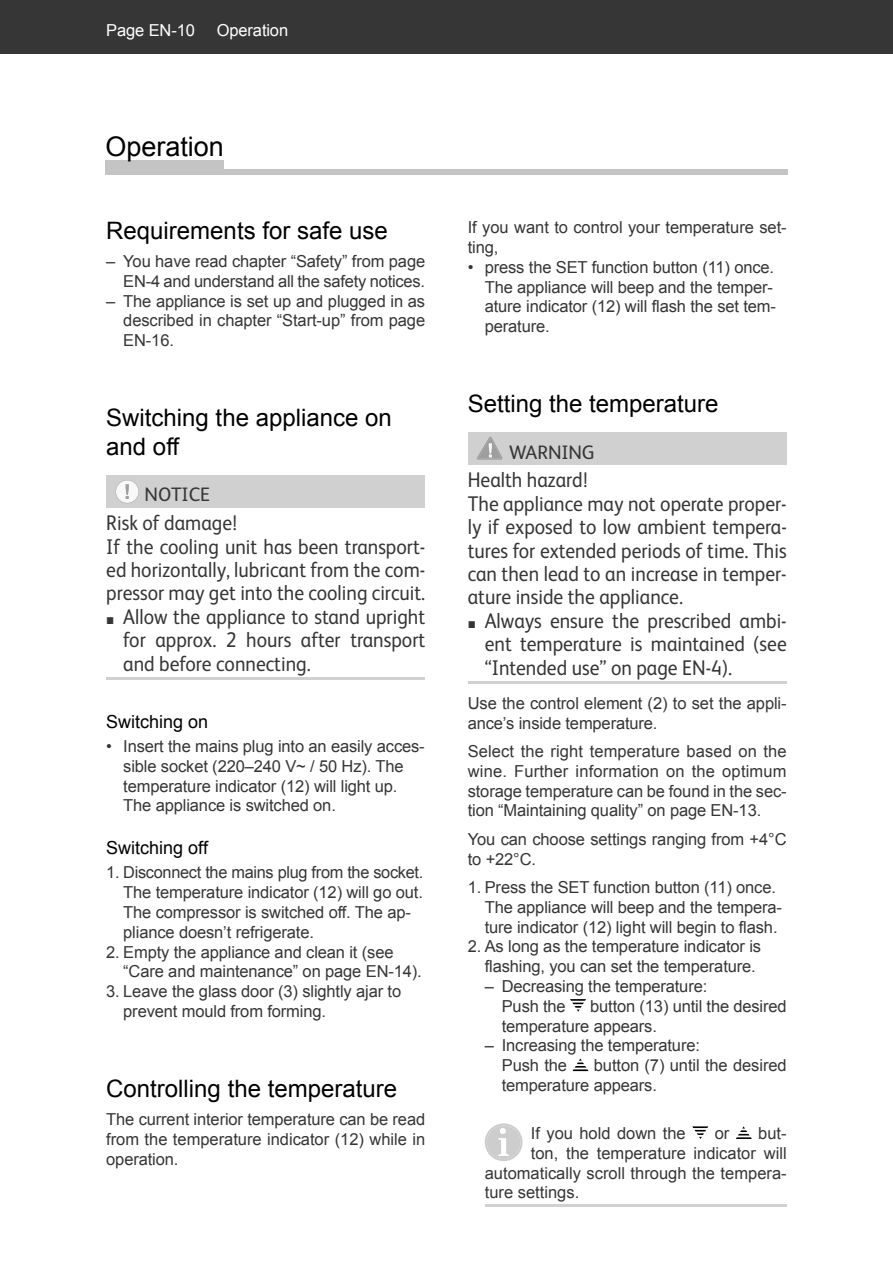
<style>
.page{position:relative;width:893px;height:1263px;background:#fff}
.page>*{position:absolute;margin:0;border:0;box-sizing:border-box;transform-origin:0 0}
.t1{font:27px "Arial";color:#000}
.t2{font:24px/28.8px "Arial";color:#000}
.t3{font:21.3px/23.4px "FS Albert";color:#363636;scale:.92 1}
.t4{font:19.5px "FS Albert";letter-spacing:-.005em;color:#363636}
.t5{font:18px "Arial";color:#000}
.t6{font:16.5px/19.8px "Arial";letter-spacing:-.01em;color:#363636}
.t7{font:16.5px "Arial";letter-spacing:-.01em;color:#fff}
.s1{font-family:"Arial";font-size:14.7px}
</style>
<div class="page">
<div style="left:0;top:0;width:893px;height:54px;background:#363636"></div>
<div style="left:106px;top:475px;width:319px;height:33px;background:#d0d0d0"></div>
<hr style="left:106px;top:677px;width:319px;height:3px;background:#d0d0d0">
<svg style="left:116px;top:480px;width:23px;height:23px"></svg>
<div style="left:105px;top:161px;width:119px;height:12px;background:#c4c4c4"></div>
<div style="left:105px;top:169px;width:682px;height:6px;background:#c4c4c4"></div>
<div style="left:468px;top:432px;width:319px;height:33px;background:#d0d0d0"></div>
<hr style="left:468px;top:681px;width:319px;height:3px;background:#d0d0d0">
<hr style="left:485px;top:1204px;width:302px;height:3px;background:#d0d0d0">
<svg style="left:477px;top:437px;width:25px;height:23px"></svg>
<svg style="left:570px;top:999px;width:16px;height:13px"></svg>
<svg style="left:572px;top:1059px;width:16px;height:12px"></svg>
<svg style="left:485px;top:1123px;width:37px;height:38px"></svg>
<svg style="left:692px;top:1126px;width:16px;height:13px"></svg>
<svg style="left:736px;top:1126px;width:16px;height:13px"></svg>
<p class="t7" style="left:106px;top:22px;width:90px">Page EN-10</p>
<p class="t7" style="left:217px;top:22px;width:73px">Operation</p>
<h1 class="t1" style="left:105px;top:131px;width:120px">Operation</h1>
<h2 class="t2" style="left:106px;top:216px;width:283px">Requirements for safe use</h2>
<p class="t6" style="left:106px;top:251px;width:320px;text-align:right">– You have read chapter “Safety” from page<br>EN-4 and understand all the safety notices.</p>
<p class="t6" style="left:123px;top:291px;width:303px;text-align:justify;text-indent:-17px">– The appliance is set up and plugged in as described in chapter “Start-up” from page EN-16.</p>
<h2 class="t2" style="left:106px;top:403px;width:287px">Switching the appliance on and off</h2>
<p class="t4" style="left:145px;top:487px;width:67px">NOTICE</p>
<p class="t3" style="left:106px;top:513px;width:348px">Risk of damage!<br>If the cooling unit has been transport&shy;ed horizontally, lubricant from the com&shy;pressor may get into the cooling circuit.</p>
<p class="t3" style="left:123px;top:607px;width:330px;text-align:justify;text-indent:-17px"><span class="s1">■</span> Allow the appliance to stand upright for approx. 2 hours after transport and before connecting.</p>
<p class="t5" style="left:106px;top:712px;width:104px">Switching on</p>
<p class="t6" style="left:123px;top:736px;width:303px;text-indent:-17px">• Insert the mains plug into an easily acces&shy;sible socket (220–240 V~ / 50 Hz). The temperature indicator (12) will light up.<br>The appliance is switched on.</p>
<p class="t5" style="left:106px;top:838px;width:103px">Switching off</p>
<p class="t6" style="left:123px;top:863px;width:302px;text-indent:-17px">1. Disconnect the mains plug from the socket.<br>The temperature indicator (12) will go out.<br>The compressor is switched off. The ap&shy;pliance doesn’t refrigerate.</p>
<p class="t6" style="left:123px;top:942px;width:300px;text-indent:-17px">2. Empty the appliance and clean it (see “Care and maintenance” on page EN-14).</p>
<p class="t6" style="left:123px;top:982px;width:279px;text-indent:-17px">3. Leave the glass door (3) slightly ajar to prevent mould from forming.</p>
<h2 class="t2" style="left:106px;top:1074px;width:292px">Controlling the temperature</h2>
<p class="t6" style="left:106px;top:1109px;width:320px;text-align:justify">The current interior temperature can be read from the temperature indicator (12) while in operation.</p>
<p class="t6" style="left:468px;top:218px;width:320px">If you want to control your temperature set&shy;ting,</p>
<p class="t6" style="left:485px;top:257px;width:293px;text-indent:-17px">• press the SET function button (11) once.<br>The appliance will beep and the temper&shy;ature indicator (12) will flash the set tem&shy;perature.</p>
<h2 class="t2" style="left:468px;top:389px;width:252px">Setting the temperature</h2>
<p class="t4" style="left:509px;top:445px;width:87px">WARNING</p>
<p class="t3" style="left:468px;top:470px;width:348px">Health hazard!<br>The appliance may not operate proper&shy;ly if exposed to low ambient tempera&shy;tures for extended periods of time. This can then lead to an increase in temper&shy;ature inside the appliance.</p>
<p class="t3" style="left:485px;top:611px;width:330px;text-align:justify;text-indent:-17px"><span class="s1">■</span> Always ensure the prescribed ambi&shy;ent temperature is maintained (see “Intended use” on page EN-4).</p>
<p class="t6" style="left:468px;top:693px;width:320px">Use the control element (2) to set the appli&shy;ance’s inside temperature.</p>
<p class="t6" style="left:468px;top:741px;width:320px;text-align:justify">Select the right temperature based on the wine. Further information on the optimum storage temperature can be found in the sec&shy;tion “Maintaining quality” on page EN-13.</p>
<p class="t6" style="left:468px;top:829px;width:320px">You can choose settings ranging from +4°C to +22°C.</p>
<p class="t6" style="left:485px;top:877px;width:299px;text-indent:-17px">1. Press the SET function button (11) once.<br>The appliance will beep and the tempera&shy;ture indicator (12) light will begin to flash.</p>
<p class="t6" style="left:485px;top:937px;width:278px;text-indent:-17px">2. As long as the temperature indicator is flashing, you can set the temperature.</p>
<p class="t6" style="left:502px;top:976px;width:207px;text-indent:-17px">– Decreasing the temperature:<br>Push the</p>
<p class="t6" style="left:502px;top:996px;width:286px;text-indent:88px">button (13) until the desired temperature appears.</p>
<p class="t6" style="left:502px;top:1036px;width:200px;text-indent:-17px">– Increasing the temperature:<br>Push the</p>
<p class="t6" style="left:502px;top:1055px;width:286px;text-indent:92px">button (7) until the desired temperature appears.</p>
<p class="t6" style="left:531px;top:1123px;width:156px">If you hold down the</p>
<p class="t6" style="left:715px;top:1123px;width:16px">or</p>
<p class="t6" style="left:758px;top:1123px;width:30px">but-</p>
<p class="t6" style="left:531px;top:1143px;width:257px">ton, the temperature indicator will</p>
<p class="t6" style="left:485px;top:1163px;width:303px">automatically scroll through the tempera-</p>
<p class="t6" style="left:485px;top:1183px;width:96px">ture settings.</p>
</div>
